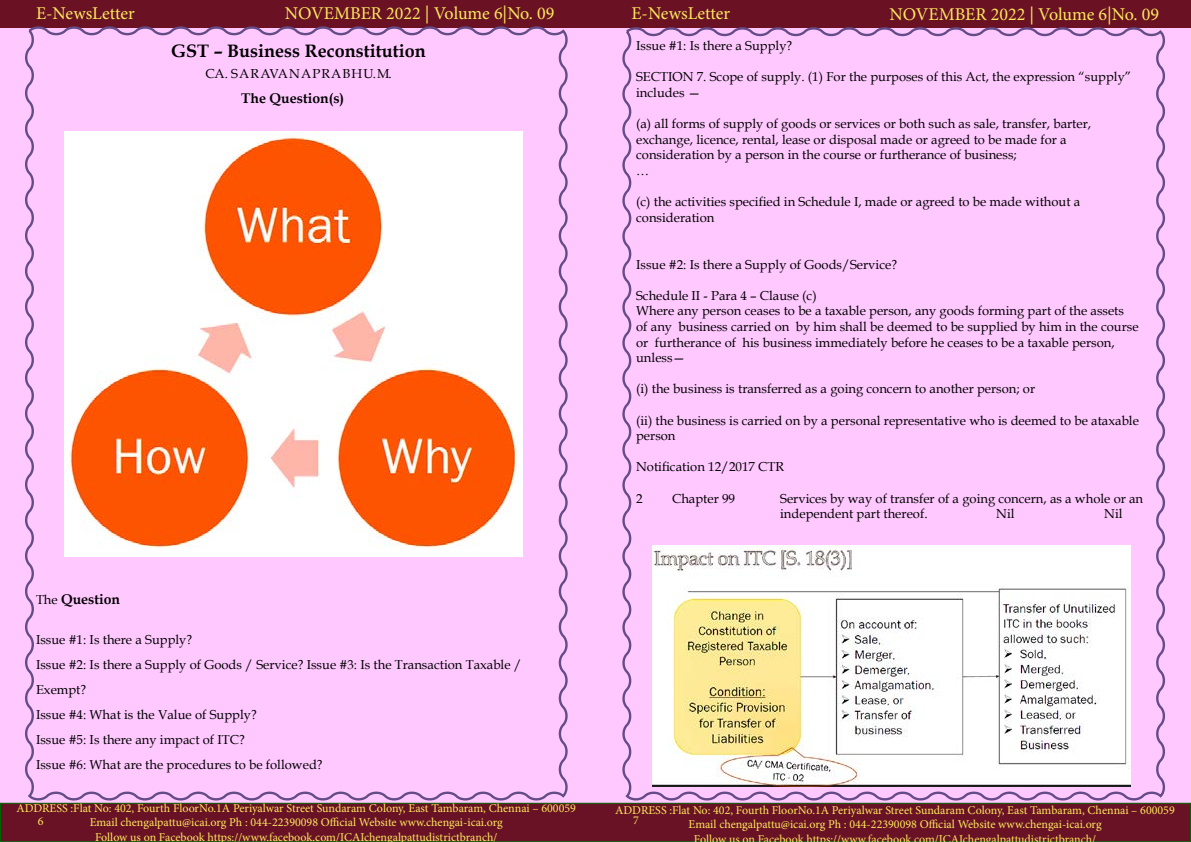
<style>
.page{position:relative;width:1191px;height:842px;background:#fff}
.page>*{position:absolute;margin:0;border:0;box-sizing:border-box;transform-origin:0 0}
.t1{font:18px "Minion Pro";color:#fce85d}
.t2{font:700 18px "Book Antiqua";color:#000}
.t3{font:700 14px "Book Antiqua";color:#000}
.t4{font:13px/15.6px "Book Antiqua";color:#000}
.t5{font:12px/14.4px "Minion Pro";color:#fce85d;text-align:center}
.s1{font-weight:400;font-size:13px}
</style>
<div class="page">
<div style="left:0;top:2px;width:1191px;height:801px;background:#ffc9ff"></div>
<div style="left:0;top:1px;width:1190px;height:27px;background:#6a1224"></div>
<div style="left:0;top:803px;width:1191px;height:39px;background:#6a1225;border:1px solid #006200"></div>
<div style="left:22px;top:26px;width:549px;height:778px;background:#ffc9ff"></div>
<div style="left:619px;top:27px;width:549px;height:777px;background:#ffc9ff"></div>
<img style="left:64px;top:131px;width:459px;height:426px">
<img style="left:652px;top:545px;width:478px;height:241px">
<h1 class="t1" style="left:36px;top:1px;width:100px">E-NewsLetter</h1>
<h1 class="t1" style="left:285px;top:1px;width:271px">NOVEMBER 2022 | Volume 6|No. 09</h1>
<h1 class="t2" style="left:171px;top:39px;width:256px">GST – Business Reconstitution</h1>
<p class="t4" style="left:205px;top:65px;width:188px">CA. S A R AVA N A P R A B H U. M.</p>
<p class="t3" style="left:241px;top:89px;width:105px">The Question(s)</p>
<p class="t3" style="left:36px;top:589px;width:86px"><span class="s1">The</span> Question</p>
<p class="t4" style="left:36px;top:627px;width:487px;line-height:25px">Issue #1: Is there a Supply?<br>Issue #2: Is there a Supply of Goods / Service? Issue #3: Is the Transaction Taxable / Exempt?<br>Issue #4: What is the Value of Supply?<br>Issue #5: Is there any impact of ITC?<br>Issue #6: What are the procedures to be followed?</p>
<p class="t5" style="left:16px;top:801px;width:561px">ADDRESS :Flat No: 402, Fourth FloorNo.1A Periyalwar Street Sundaram Colony, East Tambaram, Chennai – 600059<br>Email chengalpattu@icai.org Ph : 044-22390098 Official Website www.chengai-icai.org<br>Follow us on Facebook https://www.facebook.com/ICAIchengalpattudistrictbranch/</p>
<p class="t5" style="left:38px;top:814px;width:7px">6</p>
<h1 class="t1" style="left:631px;top:1px;width:100px">E-NewsLetter</h1>
<h1 class="t1" style="left:889px;top:2px;width:271px">NOVEMBER 2022 | Volume 6|No. 09</h1>
<p class="t4" style="left:636px;top:38px;width:158px">Issue #1: Is there a Supply?</p>
<p class="t4" style="left:636px;top:69px;width:497px">SECTION 7. Scope of supply. (1) For the purposes of this Act, the expression “supply” includes —</p>
<p class="t4" style="left:636px;top:116px;width:456px">(a) all forms of supply of goods or services or both such as sale, transfer, barter, exchange, licence, rental, lease or disposal made or agreed to be made for a consideration by a person in the course or furtherance of business;<br>…</p>
<p class="t4" style="left:636px;top:194px;width:446px">(c) the activities specified in Schedule I, made or agreed to be made without a consideration</p>
<p class="t4" style="left:636px;top:256px;width:262px">Issue #2: Is there a Supply of Goods/Service?</p>
<p class="t4" style="left:636px;top:287px;width:504px">Schedule II - Para 4 – Clause (c)<br>Where any person ceases to be a taxable person, any goods forming part of the assets of any business carried on by him shall be deemed to be supplied by him in the course or furtherance of his business immediately before he ceases to be a taxable person, unless—</p>
<p class="t4" style="left:636px;top:381px;width:400px">(i) the business is transferred as a going concern to another person; or</p>
<p class="t4" style="left:636px;top:412px;width:504px">(ii) the business is carried on by a personal representative who is deemed to be ataxable person</p>
<p class="t4" style="left:636px;top:459px;width:149px">Notification 12/2017 CTR</p>
<p class="t4" style="left:636px;top:490px;width:8px">2</p>
<p class="t4" style="left:672px;top:490px;width:64px">Chapter 99</p>
<p class="t4" style="left:780px;top:490px;width:364px">Services by way of transfer of a going concern, as a whole or an independent part thereof.</p>
<p class="t4" style="left:996px;top:506px;width:20px">Nil</p>
<p class="t4" style="left:1104px;top:506px;width:20px">Nil</p>
<p class="t5" style="left:615px;top:803px;width:561px">ADDRESS :Flat No: 402, Fourth FloorNo.1A Periyalwar Street Sundaram Colony, East Tambaram, Chennai – 600059<br>Email chengalpattu@icai.org Ph : 044-22390098 Official Website www.chengai-icai.org<br>Follow us on Facebook https://wwwfacebook com/ICAIchengalpattudistrictbranch/</p>
<p class="t5" style="left:633px;top:813px;width:7px">7</p>
</div>
